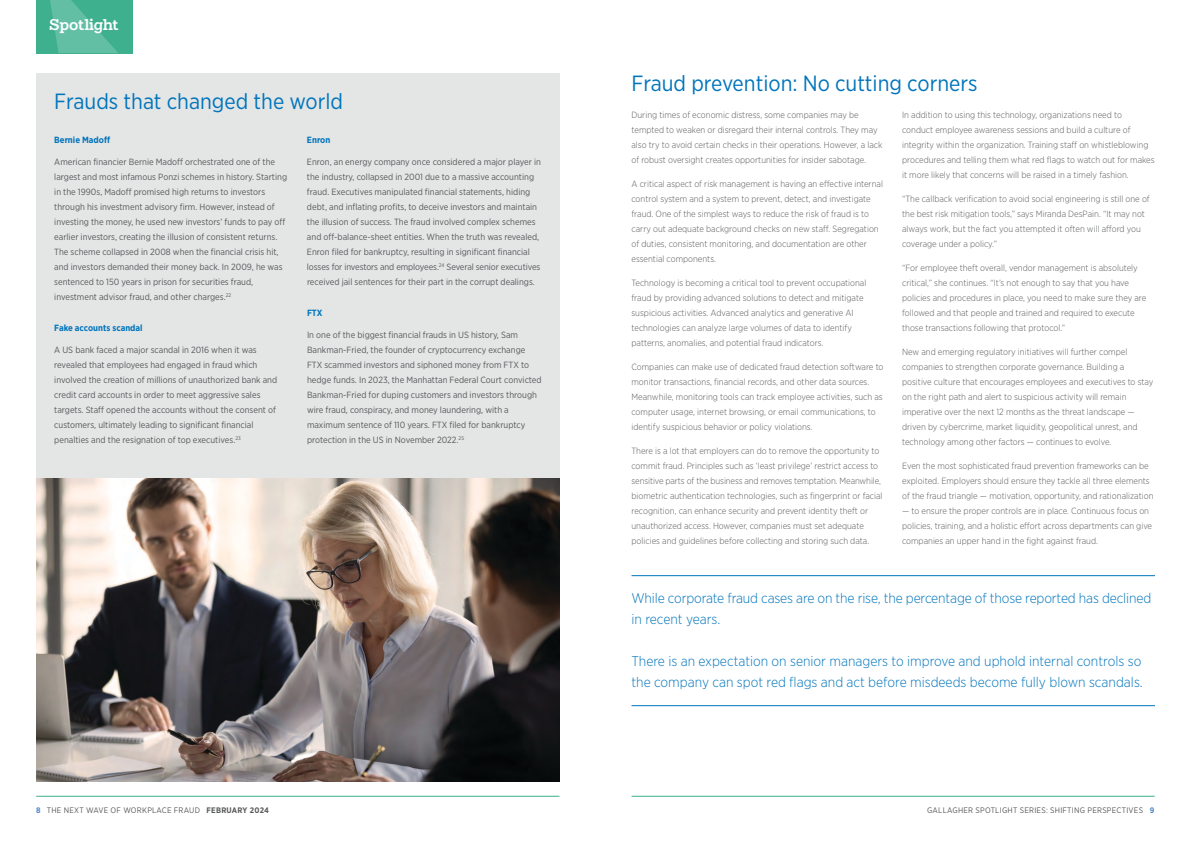
<style>
.page{position:relative;width:1191px;height:842px;background:#fff}
.page>*{position:absolute;margin:0;border:0;box-sizing:border-box;transform-origin:0 0}
.t1{font:22px "Gotham Narrow";color:#0075bc}
.t2{font:500 14.9px "Gallagher Slab";letter-spacing:-.015em;color:#fff}
.t3{font:300 14px/21px "Gotham Narrow";color:#0075bc}
.t4{font:300 9px/15px "Gotham Narrow";color:#58595b}
.t5{font:9px/15px "Gotham Narrow";color:#58595b}
.t6{font:700 9px "Gotham Narrow";color:#0075bc}
.t7{font:8px "Gotham Narrow";letter-spacing:.03em;color:#58595b}
.s1{font-weight:700;color:#4f87c6}
.s2{font-weight:700}
</style>
<div class="page">
<hr style="left:36px;top:796px;width:523px;height:1px;background:#3eb08e">
<hr style="left:631px;top:796px;width:523px;height:1px;background:#3eb08e">
<div style="left:36px;top:0;width:97px;height:53px;background:#3eb08e"></div>
<svg style="left:50px;top:0;width:68px;height:53px"></svg>
<div style="left:36px;top:73px;width:524px;height:405px;background:#e4e5e5"></div>
<img style="left:36px;top:478px;width:524px;height:303px">
<hr style="left:631px;top:575px;width:524px;height:1px;background:#0075bc">
<hr style="left:631px;top:705px;width:524px;height:1px;background:#0075bc">
<h2 class="t2" style="left:49px;top:16px;width:71px">Spotlight</h2>
<h1 class="t1" style="left:54px;top:87px;width:290px">Frauds that changed the world</h1>
<p class="t6" style="left:54px;top:134px;width:57px">Bernie Madoff</p>
<p class="t5" style="left:54px;top:154px;width:234px">American financier Bernie Madoff orchestrated one of the largest and most infamous Ponzi schemes in history. Starting in the 1990s, Madoff promised high returns to investors through his investment advisory firm. However, instead of investing the money, he used new investors’ funds to pay off earlier investors, creating the illusion of consistent returns.<br>The scheme collapsed in 2008 when the financial crisis hit, and investors demanded their money back. In 2009, he was sentenced to 150 years in prison for securities fraud, investment advisor fraud, and other charges.<sup>22</sup></p>
<p class="t6" style="left:54px;top:322px;width:90px">Fake accounts scandal</p>
<p class="t5" style="left:54px;top:343px;width:224px">A US bank faced a major scandal in 2016 when it was revealed that employees had engaged in fraud which involved the creation of millions of unauthorized bank and credit card accounts in order to meet aggressive sales targets. Staff opened the accounts without the consent of customers, ultimately leading to significant financial penalties and the resignation of top executives.<sup>23</sup></p>
<p class="t6" style="left:307px;top:134px;width:25px">Enron</p>
<p class="t5" style="left:307px;top:154px;width:235px">Enron, an energy company once considered a major player in the industry, collapsed in 2001 due to a massive accounting fraud. Executives manipulated financial statements, hiding debt, and inflating profits, to deceive investors and maintain the illusion of success. The fraud involved complex schemes and off-balance-sheet entities. When the truth was revealed, Enron filed for bankruptcy, resulting in significant financial losses for investors and employees.<sup>24</sup> Several senior executives received jail sentences for their part in the corrupt dealings.</p>
<p class="t6" style="left:307px;top:307px;width:17px">FTX</p>
<p class="t5" style="left:307px;top:328px;width:236px">In one of the biggest financial frauds in US history, Sam Bankman-Fried, the founder of cryptocurrency exchange FTX scammed investors and siphoned money from FTX to hedge funds. In 2023, the Manhattan Federal Court convicted Bankman-Fried for duping customers and investors through wire fraud, conspiracy, and money laundering, with a maximum sentence of 110 years. FTX filed for bankruptcy protection in the US in November 2022.<sup>25</sup></p>
<h1 class="t1" style="left:631px;top:69px;width:347px">Fraud prevention: No cutting corners</h1>
<p class="t4" style="left:631px;top:107px;width:252px">During times of economic distress, some companies may be tempted to weaken or disregard their internal controls. They may also try to avoid certain checks in their operations. However, a lack of robust oversight creates opportunities for insider sabotage.</p>
<p class="t4" style="left:631px;top:176px;width:253px">A critical aspect of risk management is having an effective internal control system and a system to prevent, detect, and investigate fraud. One of the simplest ways to reduce the risk of fraud is to carry out adequate background checks on new staff. Segregation of duties, consistent monitoring, and documentation are other essential components.</p>
<p class="t4" style="left:631px;top:275px;width:236px">Technology is becoming a critical tool to prevent occupational fraud by providing advanced solutions to detect and mitigate suspicious activities. Advanced analytics and generative AI technologies can analyze large volumes of data to identify patterns, anomalies, and potential fraud indicators.</p>
<p class="t4" style="left:631px;top:359px;width:253px">Companies can make use of dedicated fraud detection software to monitor transactions, financial records, and other data sources.<br>Meanwhile, monitoring tools can track employee activities, such as computer usage, internet browsing, or email communications, to identify suspicious behavior or policy violations.</p>
<p class="t4" style="left:631px;top:443px;width:252px">There is a lot that employers can do to remove the opportunity to commit fraud. Principles such as ‘least privilege’ restrict access to sensitive parts of the business and removes temptation. Meanwhile, biometric authentication technologies, such as fingerprint or facial recognition, can enhance security and prevent identity theft or unauthorized access. However, companies must set adequate policies and guidelines before collecting and storing such data.</p>
<p class="t4" style="left:902px;top:107px;width:254px">In addition to using this technology, organizations need to conduct employee awareness sessions and build a culture of integrity within the organization. Training staff on whistleblowing procedures and telling them what red flags to watch out for makes it more likely that concerns will be raised in a timely fashion.</p>
<p class="t4" style="left:902px;top:191px;width:249px">“The callback verification to avoid social engineering is still one of the best risk mitigation tools,” says Miranda DesPain. “It may not always work, but the fact you attempted it often will afford you coverage under a policy.”</p>
<p class="t4" style="left:902px;top:260px;width:246px">“For employee theft overall, vendor management is absolutely critical,” she continues. “It’s not enough to say that you have policies and procedures in place, you need to make sure they are followed and that people and trained and required to execute those transactions following that protocol.”</p>
<p class="t4" style="left:902px;top:344px;width:253px">New and emerging regulatory initiatives will further compel companies to strengthen corporate governance. Building a positive culture that encourages employees and executives to stay on the right path and alert to suspicious activity will remain imperative over the next 12 months as the threat landscape — driven by cybercrime, market liquidity, geopolitical unrest, and technology among other factors — continues to evolve.</p>
<p class="t4" style="left:902px;top:458px;width:253px">Even the most sophisticated fraud prevention frameworks can be exploited. Employers should ensure they tackle all three elements of the fraud triangle — motivation, opportunity, and rationalization</p>
<p class="t4" style="left:902px;top:503px;width:251px">— to ensure the proper controls are in place. Continuous focus on policies, training, and a holistic effort across departments can give companies an upper hand in the fight against fraud.</p>
<h3 class="t3" style="left:631px;top:587px;width:521px">While corporate fraud cases are on the rise, the percentage of those reported has declined in recent years.</h3>
<h3 class="t3" style="left:631px;top:650px;width:513px">There is an expectation on senior managers to improve and uphold internal controls so the company can spot red flags and act before misdeeds become fully blown scandals.</h3>
<p class="t7" style="left:36px;top:805px;width:234px"><span class="s1">8</span> THE NEXT WAVE OF WORKPLACE FRAUD <span class="s2">FEBRUARY 2024</span></p>
<p class="t7" style="left:927px;top:805px;width:229px">GALLAGHER SPOTLIGHT SERIES: SHIFTING PERSPECTIVES <span class="s1">9</span></p>
</div>
